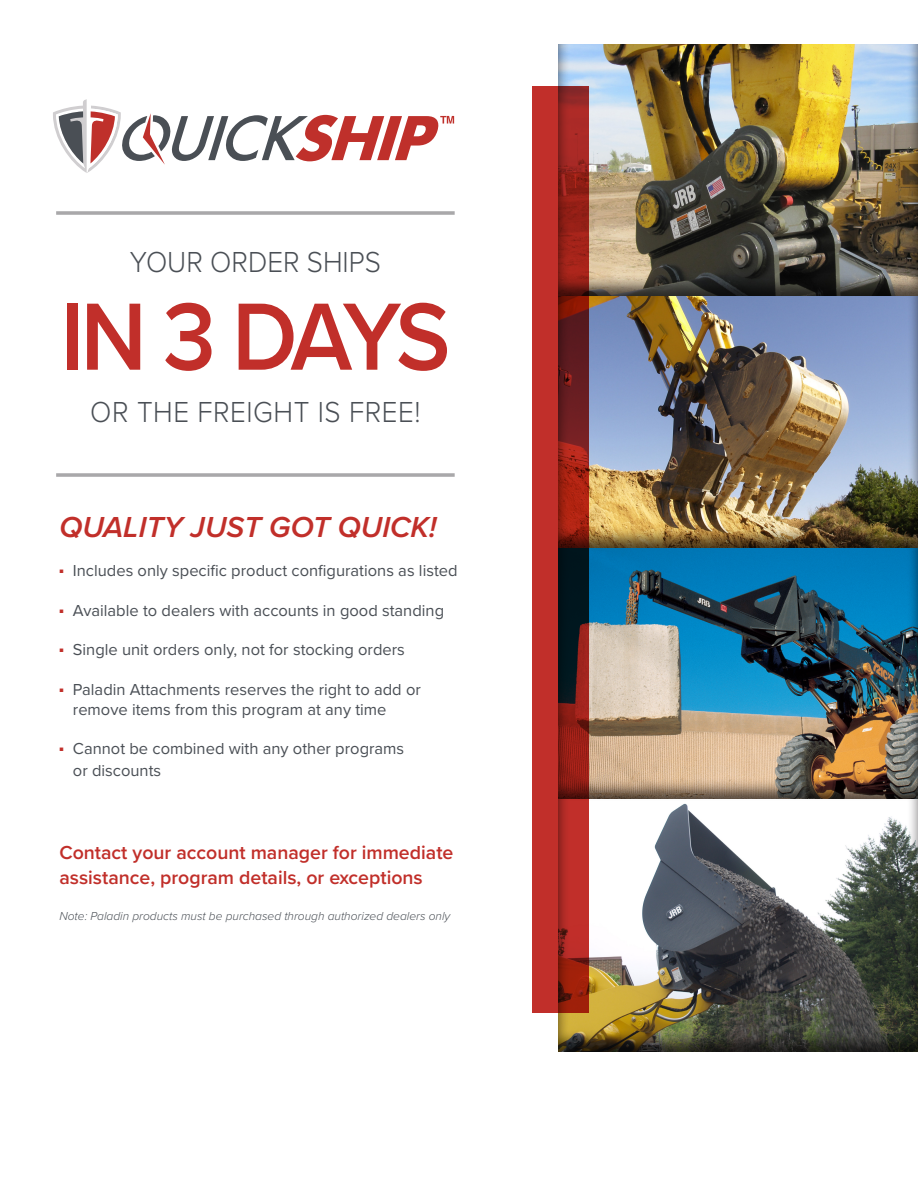
<style>
.page{position:relative;width:918px;height:1188px;background:#fff}
.page>*{position:absolute;margin:0;border:0;box-sizing:border-box;transform-origin:0 0}
.t1{font:600 99px "Proxima Nova";letter-spacing:-.07em;color:#c12f2a;scale:.93 1}
.t2{font:italic 600 30px "Proxima Nova";color:#c12f2a}
.t3{font:300 30px "Proxima Nova";letter-spacing:.02em;color:#4a4f55;scale:.93 1}
.t4{font:300 30px "Proxima Nova";color:#4a4f55;scale:.93 1}
.t5{font:600 19.5px/25.2px "Proxima Nova";color:#c12f2a}
.t6{font:16.5px/19.8px "Proxima Nova";color:#4a4f55}
.t7{font:italic 300 12px "Proxima Nova";color:#4a4f55}
</style>
<div class="page">
<svg style="left:56px;top:473px;width:399px;height:4px;fill:#bab9bb"></svg>
<svg style="left:56px;top:211px;width:399px;height:4px;fill:#bbbbbc"></svg>
<svg style="left:53px;top:99px;width:401px;height:74px"></svg>
<div style="left:556px;top:43px;width:362px;height:255px;background:#231f20;opacity:.75"></div>
<div style="left:556px;top:295px;width:362px;height:255px;background:#231f20;opacity:.75"></div>
<div style="left:556px;top:547px;width:362px;height:255px;background:#231f20;opacity:.75"></div>
<div style="left:556px;top:799px;width:362px;height:255px;background:#231f20;opacity:.75"></div>
<svg style="left:533px;top:86px;width:56px;height:926px;fill:#c12f2a"></svg>
<p class="t4" style="left:130px;top:240px;width:271px">YOUR ORDER SHIPS</p>
<p class="t1" style="left:60px;top:263px;width:421px">IN 3 DAYS</p>
<p class="t3" style="left:90px;top:389px;width:357px">OR THE FREIGHT IS FREE!</p>
<p class="t2" style="left:59px;top:504px;width:379px">QUALITY JUST GOT QUICK!</p>
<p class="t6" style="left:59px;top:560px;width:400px"><sup>■</sup> Includes only specific product configurations as listed</p>
<p class="t6" style="left:59px;top:600px;width:386px"><sup>■</sup> Available to dealers with accounts in good standing</p>
<p class="t6" style="left:59px;top:639px;width:347px"><sup>■</sup> Single unit orders only, not for stocking orders</p>
<p class="t6" style="left:73px;top:679px;width:350px;text-indent:-13px"><sup>■</sup> Paladin Attachments reserves the right to add or remove items from this program at any time</p>
<p class="t6" style="left:73px;top:737px;width:333px;line-height:21.6px;text-indent:-13px"><sup>■</sup> Cannot be combined with any other programs or discounts</p>
<p class="t5" style="left:59px;top:839px;width:396px">Contact your account manager for immediate assistance, program details, or exceptions</p>
<p class="t7" style="left:59px;top:907px;width:392px">Note: Paladin products must be purchased through authorized dealers only</p>
</div>
